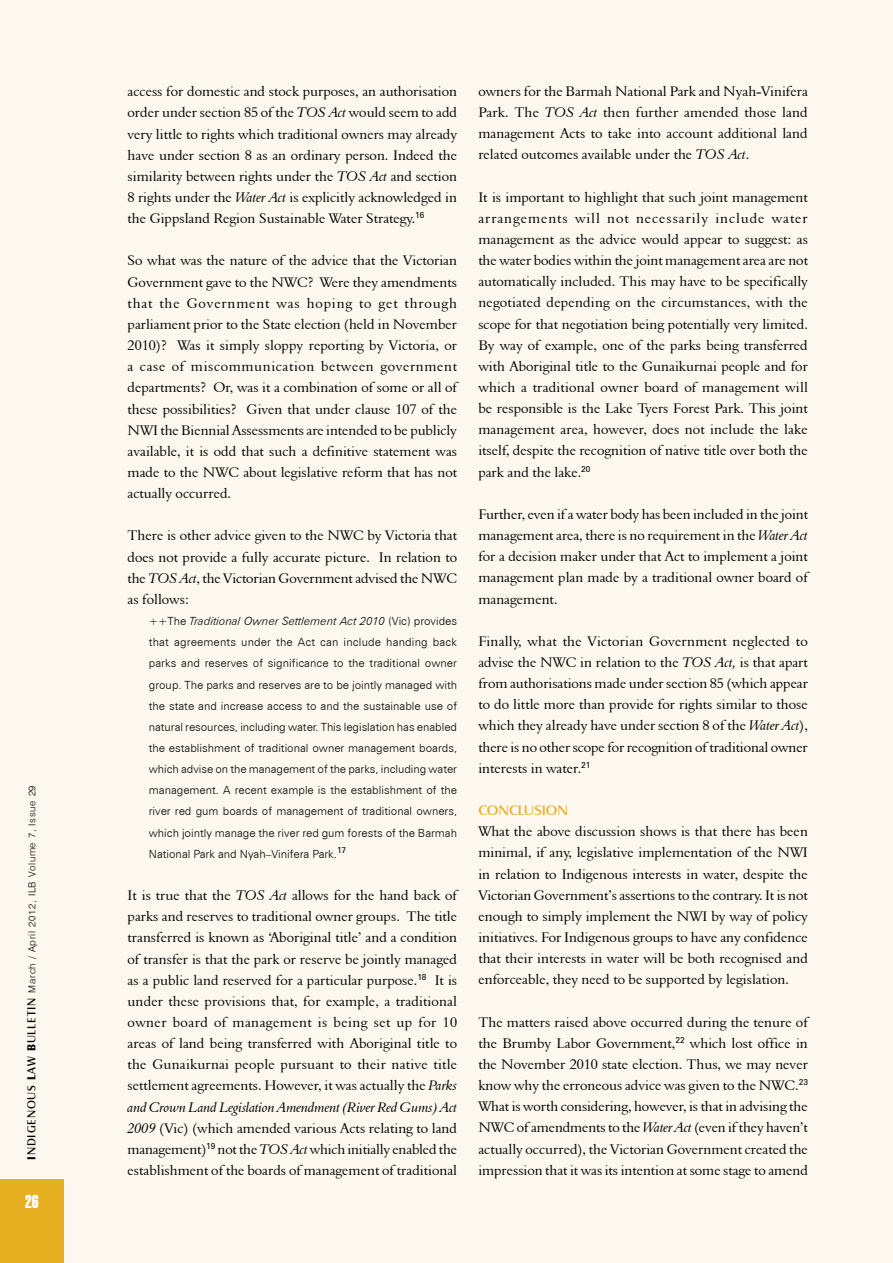
<style>
.page{position:relative;width:893px;height:1263px;background:#fdf8ef}
.page>*{position:absolute;margin:0;border:0;box-sizing:border-box;transform-origin:0 0}
.t1{font:18px "Swiss 911 BT Extra Compressed";color:#fff}
.t2{font:14.25px/21.1px "Aldine 401 BT Roman A";color:#000;text-align:justify}
.t3{font:14.25px "Aldine 401 BT Italic A";letter-spacing:-.01em;color:#000}
.t4{font:14.25px "Castle T";color:#e6b022;scale:1.1 1}
.t5{font:300 11.25px/21.1px "Zurich BT";color:#000;text-align:justify}
.t6{font:300 9.75px "Swiss 721 BT";letter-spacing:.075em;color:#000}
.s1{font-family:"Castle T";font-weight:700;font-size:12px}
.s2{font-family:"Castle T";font-weight:400;font-size:12px}
.s3{font-family:"Aldine 401 BT Italic A"}
.s4{font-style:italic}
</style>
<div class="page">
<div style="left:0;top:1179px;width:64px;height:84px;background:#e6b022"></div>
<p class="t6" style="left:26px;top:1160px;width:376px;rotate:-90deg"><span class="s1">I</span><span class="s2">NDIGENOUS</span> <span class="s1">L</span><span class="s2">AW</span> <span class="s1">B</span><span class="s2">ULLETIN</span> March / April 2012, ILB Volume 7, Issue 29</p>
<p class="t1" style="left:25px;top:1192px;width:15px">26</p>
<p class="t2" style="left:128px;top:81px;width:331px">access for domestic and stock purposes, an authorisation order under section 85 of the <span class="s3">TOS Act</span> would seem to add very little to rights which traditional owners may already have under section 8 as an ordinary person. Indeed the similarity between rights under the <span class="s3">TOS Act</span> and section 8 rights under the <span class="s3">Water Act</span> is explicitly acknowledged in the Gippsland Region Sustainable Water Strategy.<sup>16</sup></p>
<p class="t2" style="left:128px;top:250px;width:331px">So what was the nature of the advice that the Victorian Government gave to the NWC? Were they amendments that the Government was hoping to get through parliament prior to the State election (held in November 2010)? Was it simply sloppy reporting by Victoria, or a case of miscommunication between government departments? Or, was it a combination of some or all of these possibilities? Given that under clause 107 of the NWI the Biennial Assessments are intended to be publicly available, it is odd that such a definitive statement was made to the NWC about legislative reform that has not actually occurred.</p>
<p class="t2" style="left:128px;top:525px;width:331px">There is other advice given to the NWC by Victoria that does not provide a fully accurate picture. In relation to the <span class="s3">TOS Act</span>, the Victorian Government advised the NWC as follows:</p>
<p class="t5" style="left:149px;top:610px;width:310px">++The <span class="s4">Traditional Owner Settlement Act 2010</span> (Vic) provides that agreements under the Act can include handing back parks and reserves of significance to the traditional owner group. The parks and reserves are to be jointly managed with the state and increase access to and the sustainable use of natural resources, including water. This legislation has enabled the establishment of traditional owner management boards, which advise on the management of the parks, including water management. A recent example is the establishment of the river red gum boards of management of traditional owners, which jointly manage the river red gum forests of the Barmah National Park and Nyah–Vinifera Park.<sup>17</sup></p>
<p class="t2" style="left:128px;top:884px;width:331px">It is true that the <span class="s3">TOS Act</span> allows for the hand back of parks and reserves to traditional owner groups. The title transferred is known as ‘Aboriginal title’ and a condition of transfer is that the park or reserve be jointly managed as a public land reserved for a particular purpose.<sup>18</sup> It is under these provisions that, for example, a traditional owner board of management is being set up for 10 areas of land being transferred with Aboriginal title to the Gunaikurnai people pursuant to their native title settlement agreements. However, it was actually the <span class="s3">Parks</span></p>
<p class="t3" style="left:128px;top:1098px;width:331px">and Crown Land Legislation Amendment (River Red Gums) Act</p>
<p class="t2" style="left:128px;top:1117px;width:331px"><span class="s3">2009</span> (Vic) (which amended various Acts relating to land management)<sup>19</sup> not the <span class="s3">TOS Act</span> which initially enabled the establishment of the boards of management of traditional</p>
<p class="t2" style="left:478px;top:80px;width:331px">owners for the Barmah National Park and Nyah-Vinifera Park. The <span class="s3">TOS Act</span> then further amended those land management Acts to take into account additional land related outcomes available under the <span class="s3">TOS Act</span>.</p>
<p class="t2" style="left:478px;top:186px;width:331px">It is important to highlight that such joint management arrangements will not necessarily include water management as the advice would appear to suggest: as the water bodies within the joint management area are not automatically included. This may have to be specifically negotiated depending on the circumstances, with the scope for that negotiation being potentially very limited.<br>By way of example, one of the parks being transferred with Aboriginal title to the Gunaikurnai people and for which a traditional owner board of management will be responsible is the Lake Tyers Forest Park. This joint management area, however, does not include the lake itself, despite the recognition of native title over both the park and the lake.<sup>20</sup></p>
<p class="t2" style="left:478px;top:503px;width:331px">Further, even if a water body has been included in the joint management area, there is no requirement in the <span class="s3">Water Act </span>for a decision maker under that Act to implement a joint management plan made by a traditional owner board of management.</p>
<p class="t2" style="left:478px;top:630px;width:331px">Finally, what the Victorian Government neglected to advise the NWC in relation to the <span class="s3">TOS Act,</span> is that apart from authorisations made under section 85 (which appear to do little more than provide for rights similar to those which they already have under section 8 of the <span class="s3">Water Act</span>), there is no other scope for recognition of traditional owner interests in water.<sup>21</sup></p>
<p class="t4" style="left:478px;top:802px;width:83px">CONCLUSION</p>
<p class="t2" style="left:478px;top:821px;width:331px">What the above discussion shows is that there has been minimal, if any, legislative implementation of the NWI in relation to Indigenous interests in water, despite the Victorian Government’s assertions to the contrary. It is not enough to simply implement the NWI by way of policy initiatives. For Indigenous groups to have any confidence that their interests in water will be both recognised and enforceable, they need to be supported by legislation.</p>
<p class="t2" style="left:478px;top:1011px;width:331px">The matters raised above occurred during the tenure of the Brumby Labor Government,<sup>22</sup> which lost office in the November 2010 state election. Thus, we may never know why the erroneous advice was given to the NWC.<sup>23<br></sup>What is worth considering, however, is that in advising the NWC of amendments to the <span class="s3">Water Act</span> (even if they haven’t actually occurred), the Victorian Government created the impression that it was its intention at some stage to amend</p>
</div>
